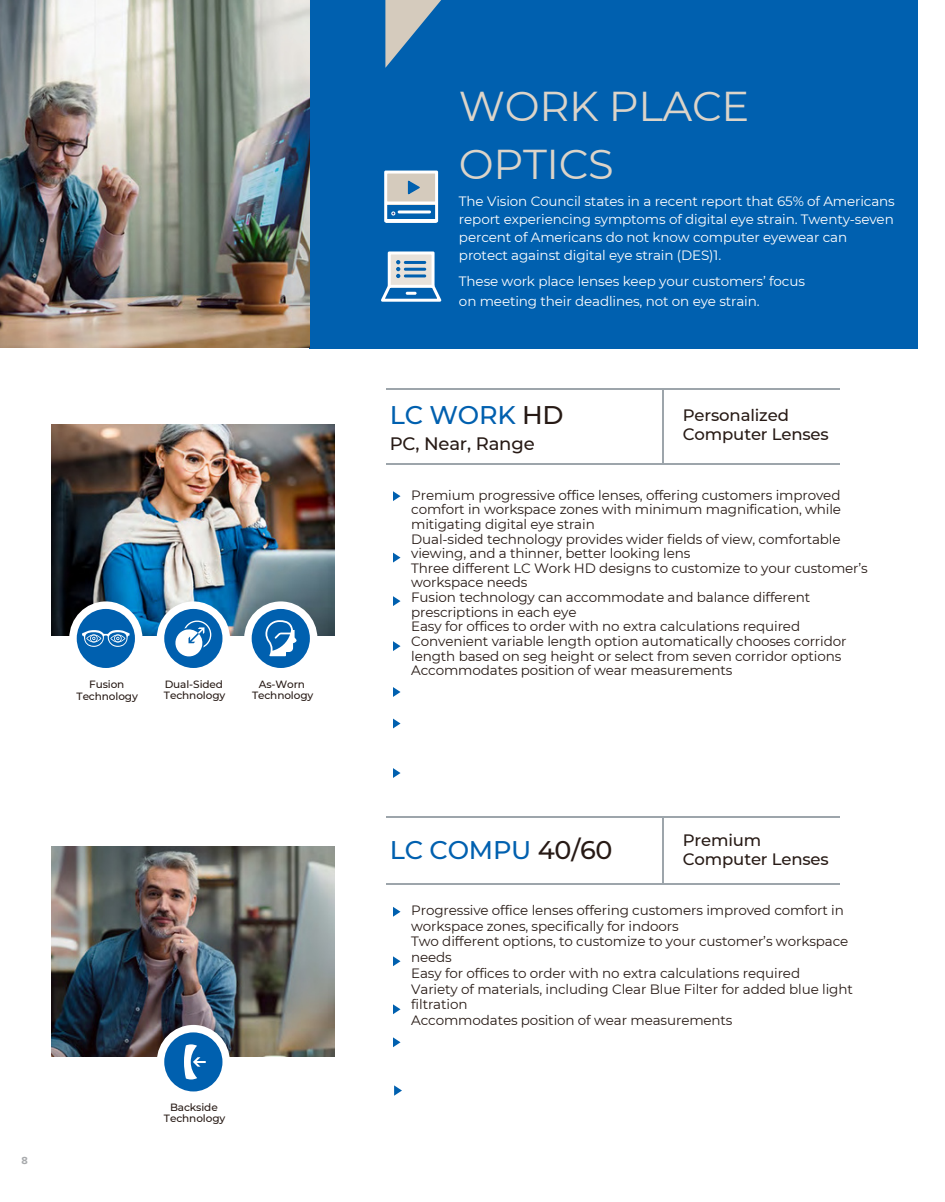
<style>
.page{position:relative;width:945px;height:1202px;background:#fff}
.page>*{position:absolute;margin:0;border:0;box-sizing:border-box;transform-origin:0 0}
.t1{font:41.7px/57.3px "Montserrat";letter-spacing:-.01em;color:#dcd4c9}
.t2{font:500 25.5px "Montserrat";letter-spacing:-.01em;color:#0060af}
.t3{font:500 18px "Montserrat";letter-spacing:-.01em;color:#271a15}
.t4{font:500 16.5px/19.2px "Montserrat";letter-spacing:-.01em;color:#271a15}
.t5{font:13.5px/14.7px "Montserrat";letter-spacing:-.01em;color:#271a15}
.t6{font:13.5px/18px "Montserrat";letter-spacing:-.01em;color:#fff}
.t7{font:500 10.5px/11.2px "Montserrat";letter-spacing:-.01em;color:#271a15;text-align:center}
.t8{font:700 10.5px "Proxima Nova";color:#a7a9ac}
.s1{color:#271a15}
</style>
<div class="page">
<img style="left:51px;top:846px;width:284px;height:210px">
<img style="left:51px;top:424px;width:284px;height:211px">
<div style="left:309px;top:0;width:609px;height:348px;background:#0060af"></div>
<svg style="left:385px;top:0;width:56px;height:68px"></svg>
<img style="left:0;top:0;width:309px;height:348px">
<svg style="left:157px;top:1024px;width:73px;height:68px"></svg>
<svg style="left:244px;top:601px;width:73px;height:67px"></svg>
<svg style="left:157px;top:601px;width:73px;height:67px"></svg>
<svg style="left:69px;top:601px;width:73px;height:67px"></svg>
<svg style="left:393px;top:491px;width:8px;height:10px"></svg>
<svg style="left:393px;top:552px;width:8px;height:11px"></svg>
<svg style="left:393px;top:596px;width:8px;height:10px"></svg>
<svg style="left:393px;top:641px;width:8px;height:10px"></svg>
<svg style="left:393px;top:687px;width:8px;height:10px"></svg>
<svg style="left:393px;top:718px;width:8px;height:10px"></svg>
<svg style="left:393px;top:768px;width:8px;height:10px"></svg>
<svg style="left:393px;top:907px;width:8px;height:10px"></svg>
<svg style="left:393px;top:956px;width:8px;height:10px"></svg>
<svg style="left:393px;top:1004px;width:8px;height:10px"></svg>
<svg style="left:393px;top:1037px;width:8px;height:10px"></svg>
<svg style="left:394px;top:1085px;width:8px;height:10px"></svg>
<svg style="left:384px;top:170px;width:54px;height:52px"></svg>
<svg style="left:381px;top:251px;width:60px;height:51px"></svg>
<hr style="left:663px;top:389px;width:1px;height:75px;background:#9da5ab">
<hr style="left:387px;top:463px;width:453px;height:1px;background:#9da5ab">
<hr style="left:387px;top:388px;width:453px;height:1px;background:#9da5ab">
<hr style="left:663px;top:816px;width:1px;height:68px;background:#9da5ab">
<hr style="left:387px;top:883px;width:453px;height:1px;background:#9da5ab">
<hr style="left:387px;top:816px;width:453px;height:1px;background:#9da5ab">
<p class="t7" style="left:89px;top:678px;width:37px">Fusion</p>
<h3 class="t7" style="left:77px;top:690px;width:63px">Technology</h3>
<p class="t7" style="left:164px;top:678px;width:63px;text-align:left">Dual-Sided<br>Technology</p>
<p class="t7" style="left:252px;top:678px;width:63px">As-Worn<br>Technology</p>
<h3 class="t8" style="left:22px;top:1153px;width:8px">8</h3>
<p class="t7" style="left:164px;top:1101px;width:63px">Backside<br>Technology</p>
<p class="t1" style="left:459px;top:78px;width:292px">WORK PLACE<br>OPTICS</p>
<p class="t6" style="left:459px;top:192px;width:437px">The Vision Council states in a recent report that 65% of Americans report experiencing symptoms of digital eye strain. Twenty-seven percent of Americans do not know computer eyewear can protect against digital eye strain (DES)1.</p>
<p class="t6" style="left:459px;top:270px;width:348px;line-height:20.2px">These work place lenses keep your customers’ focus on meeting their deadlines, not on eye strain.</p>
<p class="t2" style="left:390px;top:399px;width:175px">LC WORK <span class="s1">HD</span></p>
<p class="t3" style="left:390px;top:432px;width:146px">PC, Near, Range</p>
<p class="t4" style="left:683px;top:405px;width:147px">Personalized<br>Computer Lenses</p>
<h2 class="t5" style="left:411px;top:487px;width:458px">Premium progressive office lenses, offering customers improved comfort in workspace zones with minimum magnification, while mitigating digital eye strain<br>Dual-sided technology provides wider fields of view, comfortable viewing, and a thinner, better looking lens<br>Three different LC Work HD designs to customize to your customer’s workspace needs<br>Fusion technology can accommodate and balance different prescriptions in each eye<br>Easy for offices to order with no extra calculations required Convenient variable length option automatically chooses corridor length based on seg height or select from seven corridor options Accommodates position of wear measurements</h2>
<p class="t2" style="left:390px;top:834px;width:224px">LC COMPU <span class="s1">40/60</span></p>
<p class="t4" style="left:683px;top:830px;width:147px">Premium<br>Computer Lenses</p>
<h2 class="t5" style="left:411px;top:902px;width:443px;line-height:15.8px">Progressive office lenses offering customers improved comfort in workspace zones, specifically for indoors<br>Two different options, to customize to your customer’s workspace needs<br>Easy for offices to order with no extra calculations required<br>Variety of materials, including Clear Blue Filter for added blue light filtration<br>Accommodates position of wear measurements</h2>
</div>
